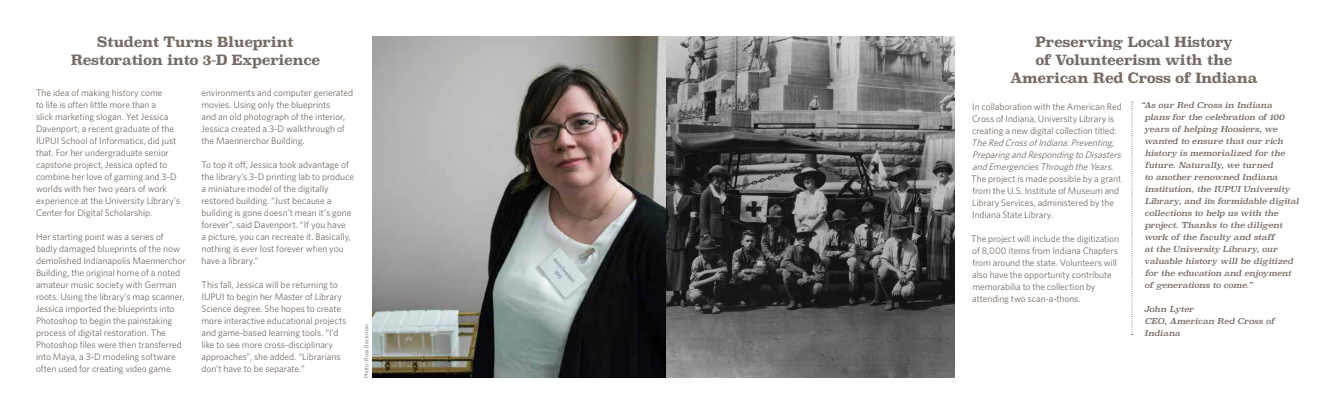
<style>
.page{position:relative;width:1332px;height:414px;background:#fff}
.page>*{position:absolute;margin:0;border:0;box-sizing:border-box;transform-origin:0 0}
.t1{font:700 14px/18px "Superclarendon";letter-spacing:-.03em;color:#776c65;text-align:center}
.t2{font:9.5px/12px "Whitney";letter-spacing:-.005em;color:#776c65}
.t3{font:italic 8px/12px "Superclarendon";letter-spacing:-.01em;color:#776c65}
.t4{font:6px "Whitney";letter-spacing:.015em;color:#776c65}
.s1{font-style:italic}
</style>
<div class="page">
<img style="left:372px;top:36px;width:582px;height:342px">
<svg style="left:1132px;top:102px;width:1px;height:233px"></svg>
<h1 class="t1" style="left:71px;top:33px;width:251px">Student Turns Blueprint<br>Restoration into 3-D Experience</h1>
<h1 class="t1" style="left:1010px;top:33px;width:249px">Preserving Local History<br>of Volunteerism with the<br>American Red Cross of Indiana</h1>
<p class="t2" style="left:36px;top:87px;width:146px">The idea of making history come<br>to life is often little more than a<br>slick marketing slogan. Yet Jessica Davenport, a recent graduate of the IUPUI School of Informatics, did just that. For her undergraduate senior capstone project, Jessica opted to combine her love of gaming and 3-D worlds with her two years of work experience at the University Library’s Center for Digital Scholarship.</p>
<p class="t2" style="left:36px;top:231px;width:151px">Her starting point was a series of badly damaged blueprints of the now demolished Indianapolis Maennerchor Building, the original home of a noted amateur music society with German roots. Using the library’s map scanner, Jessica imported the blueprints into Photoshop to begin the painstaking process of digital restoration. The Photoshop files were then transferred into Maya, a 3-D modeling software often used for creating video game</p>
<p class="t2" style="left:201px;top:87px;width:153px">environments and computer generated movies. Using only the blueprints<br>and an old photograph of the interior, Jessica created a 3-D walkthrough of the Maennerchor Building.</p>
<p class="t2" style="left:201px;top:159px;width:154px">To top it off, Jessica took advantage of the library’s 3-D printing lab to produce a miniature model of the digitally restored building. “Just because a building is gone doesn’t mean it’s gone forever”, said Davenport. “If you have<br>a picture, you can recreate it. Basically, nothing is ever lost forever when you have a library.”</p>
<p class="t2" style="left:201px;top:279px;width:146px">This fall, Jessica will be returning to IUPUI to begin her Master of Library Science degree. She hopes to create more interactive educational projects and game-based learning tools. “I’d like to see more cross-disciplinary approaches”, she added. “Librarians don’t have to be separate.”</p>
<p class="t3" style="left:1144px;top:99px;width:156px;text-indent:-3px">“As our Red Cross in Indiana<br>plans for the celebration of 100 years of helping Hoosiers, we wanted to ensure that our rich history is memorialized for the future. Naturally, we turned<br>to another renowned Indiana institution, the IUPUI University<br>Library, and its formidable digital collections to help us with the project. Thanks to the diligent work of the faculty and staff<br>at the University Library, our valuable history will be digitized for the education and enjoyment of generations to come.”</p>
<p class="t3" style="left:1144px;top:303px;width:132px">John Lyter<br>CEO, American Red Cross of<br>Indiana</p>
<p class="t2" style="left:972px;top:100px;width:151px">In collaboration with the American Red<br>Cross of Indiana, University Library is creating a new digital collection titled:</p>
<p class="t2" style="left:971px;top:136px;width:154px"><span class="s1">TheRedCrossofIndiana:Preventing, PreparingandRespondingtoDisasters andEmergenciesThroughtheYears</span>.<br>The project is made possible by a grant from the U.S. Institute of Museum and Library Services, administered by the Indiana State Library.</p>
<p class="t2" style="left:971px;top:232px;width:149px">The project will include the digitization of 8,000 items from Indiana Chapters from around the state. Volunteers will also have the opportunity contribute memorabilia to the collection by attending two scan-a-thons.</p>
<p class="t4" style="left:362px;top:378px;width:56px;rotate:-90deg">Photo: Ross Beckman</p>
</div>
